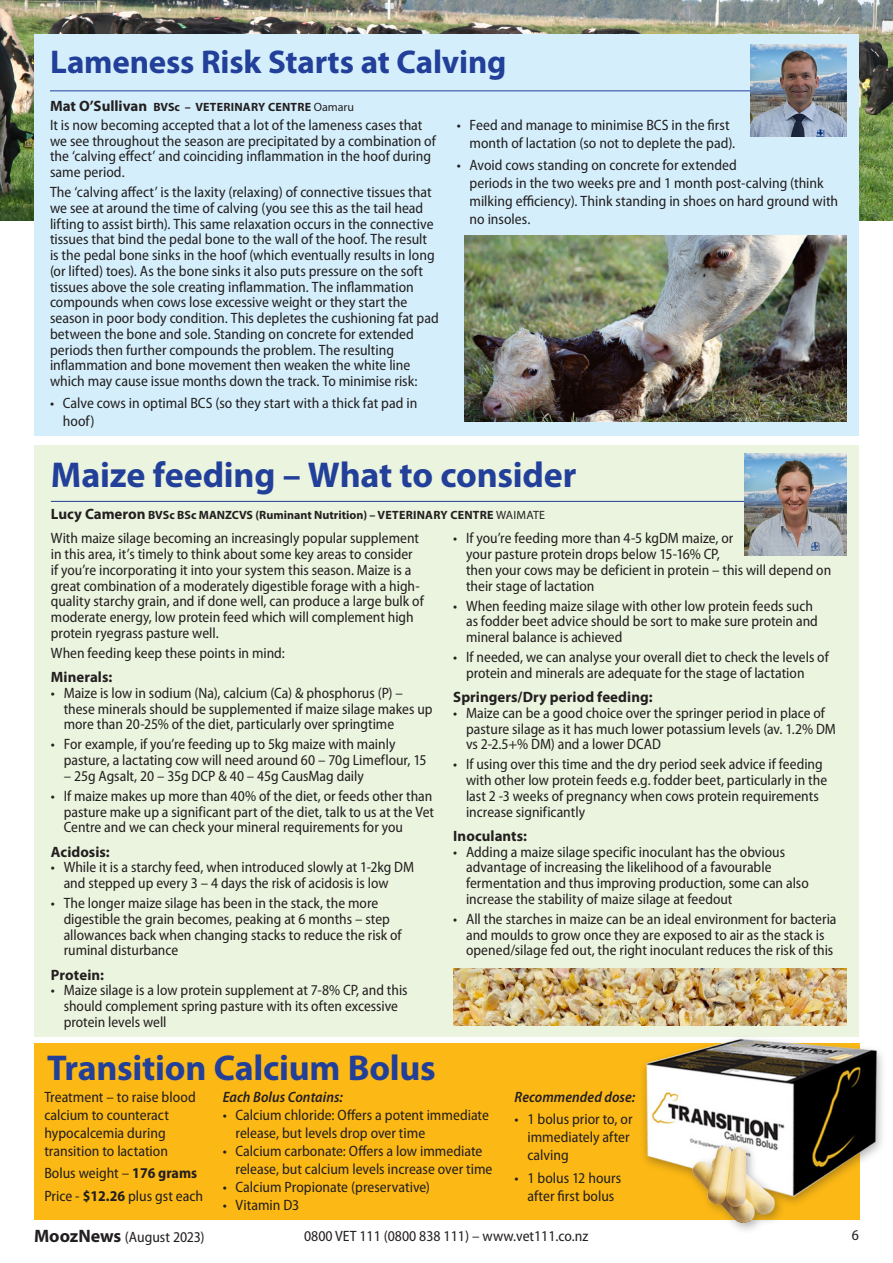
<style>
.page{position:relative;width:893px;height:1263px;background:#fff}
.page>*{position:absolute;margin:0;border:0;box-sizing:border-box;transform-origin:0 0}
.text{font:700 36px "Myriad Pro";letter-spacing:-.005em;color:#223f99}
.t1{font:700 33px "Myriad Pro";letter-spacing:-.005em;color:#223f99}
.Bullet_Points{font:semi-condensed 15px/15.8px "Myriad Pro";color:#231f20}
.text-2{font:semi-condensed 15px/15.8px "Myriad Pro";color:#231f20}
.text-3{font:700 15px "Myriad Pro";letter-spacing:.005em;color:#231f20}
.t2{font:italic 600 semi-condensed 15px "Myriad Pro";letter-spacing:.005em;color:#231f20}
.text-4{font:700 12px "Myriad Pro";letter-spacing:.005em;color:#231f20}
.s1{font-size:15px}
.s2{font-weight:400}
.s3{font-weight:700}
.s4{font-weight:700;font-stretch:normal;font-size:18px}
</style>
<div class="page">
<img style="left:0;top:0;width:893px;height:221px">
<div style="left:34px;top:34px;width:825px;height:401px;background:#d4effb"></div>
<hr style="left:50px;top:90px;width:700px;height:1px;background:#223f99">
<img style="left:750px;top:45px;width:96px;height:91px">
<div style="left:34px;top:445px;width:825px;height:591px;background:#ebf4de"></div>
<hr style="left:51px;top:501px;width:698px;height:1px;background:#223f99">
<img style="left:744px;top:453px;width:102px;height:102px">
<img style="left:465px;top:235px;width:381px;height:186px">
<div style="left:34px;top:1044px;width:826px;height:176px;background:#fcb814"></div>
<img style="left:597px;top:1013px;width:286px;height:191px">
<img style="left:680px;top:1119px;width:106px;height:111px">
<img style="left:453px;top:968px;width:393px;height:57px">
<p class="t1" style="left:50px;top:40px;width:458px">Lameness Risk Starts at Calving</p>
<p class="Bullet_Points" style="left:50px;top:117px;width:387px">It is now becoming accepted that a lot of the lameness cases that we see throughout the season are precipitated by a combination of the ‘calving effect’ and coinciding inflammation in the hoof during same period.</p>
<p class="Bullet_Points" style="left:50px;top:184px;width:390px">The ‘calving affect’ is the laxity (relaxing) of connective tissues that we see at around the time of calving (you see this as the tail head lifting to assist birth). This same relaxation occurs in the connective tissues that bind the pedal bone to the wall of the hoof. The result is the pedal bone sinks in the hoof (which eventually results in long (or lifted) toes). As the bone sinks it also puts pressure on the soft tissues above the sole creating inflammation. The inflammation compounds when cows lose excessive weight or they start the season in poor body condition. This depletes the cushioning fat pad between the bone and sole. Standing on concrete for extended periods then further compounds the problem. The resulting inflammation and bone movement then weaken the white line which may cause issue months down the track. To minimise risk:</p>
<p class="Bullet_Points" style="left:63px;top:395px;width:356px;line-height:18px;text-indent:-13px">• Calve cows in optimal BCS (so they start with a thick fat pad in hoof)</p>
<p class="text-4" style="left:50px;top:100px;width:306px"><span class="s1">Mat O’Sullivan</span> BVSc – VETERINARY CENTRE <span class="s2">Oamaru</span></p>
<p class="Bullet_Points" style="left:470px;top:116px;width:267px;line-height:18px;text-indent:-13px">• Feed and manage to minimise BCS in the first month of lactation (so not to deplete the pad).</p>
<p class="Bullet_Points" style="left:470px;top:156px;width:370px;line-height:18px;text-indent:-13px">• Avoid cows standing on concrete for extended<br>periods in the two weeks pre and 1 month post-calving (think milking efficiency). Think standing in shoes on hard ground with no insoles.</p>
<p class="text" style="left:51px;top:452px;width:527px">Maize feeding – What to consider</p>
<p class="text-4" style="left:51px;top:507px;width:496px"><span class="s1">Lucy Cameron</span> BVSc BSc MANZCVS (Ruminant Nutrition) – VETERINARY CENTRE <span class="s2">WAIMATE</span></p>
<p class="text-2" style="left:51px;top:531px;width:374px">With maize silage becoming an increasingly popular supplement in this area, it’s timely to think about some key areas to consider if you’re incorporating it into your system this season. Maize is a great combination of a moderately digestible forage with a high&shy;quality starchy grain, and if done well, can produce a large bulk of moderate energy, low protein feed which will complement high protein ryegrass pasture well.</p>
<p class="text-2" style="left:51px;top:645px;width:235px">When feeding keep these points in mind:</p>
<p class="text-3" style="left:51px;top:667px;width:63px">Minerals:</p>
<p class="Bullet_Points" style="left:64px;top:685px;width:370px;text-indent:-13px">• Maize is low in sodium (Na), calcium (Ca) &amp; phosphorus (P) – these minerals should be supplemented if maize silage makes up more than 20-25% of the diet, particularly over springtime</p>
<p class="Bullet_Points" style="left:64px;top:737px;width:364px;text-indent:-13px">• For example, if you’re feeding up to 5kg maize with mainly pasture, a lactating cow will need around 60 – 70g Limeflour, 15</p>
<p class="Bullet_Points" style="left:64px;top:768px;width:302px">– 25g Agsalt, 20 – 35g DCP &amp; 40 – 45g CausMag daily</p>
<p class="Bullet_Points" style="left:64px;top:788px;width:372px;text-indent:-13px">• If maize makes up more than 40% of the diet, or feeds other than pasture make up a significant part of the diet, talk to us at the Vet<br>Centre and we can check your mineral requirements for you</p>
<p class="text-3" style="left:51px;top:842px;width:60px">Acidosis:</p>
<p class="Bullet_Points" style="left:64px;top:860px;width:352px;text-indent:-13px">• While it is a starchy feed, when introduced slowly at 1-2kg DM and stepped up every 3 – 4 days the risk of acidosis is low</p>
<p class="Bullet_Points" style="left:64px;top:895px;width:339px;text-indent:-13px">• The longer maize silage has been in the stack, the more digestible the grain becomes, peaking at 6 months – step allowances back when changing stacks to reduce the risk of ruminal disturbance</p>
<p class="text-3" style="left:51px;top:965px;width:55px">Protein:</p>
<p class="Bullet_Points" style="left:64px;top:983px;width:345px;text-indent:-13px">• Maize silage is a low protein supplement at 7-8% CP, and this should complement spring pasture with its often excessive protein levels well</p>
<p class="Bullet_Points" style="left:466px;top:531px;width:367px;text-indent:-13px">• If you’re feeding more than 4-5 kgDM maize, or<br>your pasture protein drops below 15-16% CP,<br>then your cows may be deficient in protein – this will depend on their stage of lactation</p>
<p class="Bullet_Points" style="left:466px;top:598px;width:353px;text-indent:-13px">• When feeding maize silage with other low protein feeds such as fodder beet advice should be sort to make sure protein and mineral balance is achieved</p>
<p class="Bullet_Points" style="left:466px;top:649px;width:364px;text-indent:-13px">• If needed, we can analyse your overall diet to check the levels of protein and minerals are adequate for the stage of lactation</p>
<p class="text-3" style="left:453px;top:687px;width:201px">Springers/Dry period feeding:</p>
<p class="Bullet_Points" style="left:466px;top:705px;width:371px;text-indent:-13px">• Maize can be a good choice over the springer period in place of pasture silage as it has much lower potassium levels (av. 1.2% DM vs 2-2.5+% DM) and a lower DCAD</p>
<p class="Bullet_Points" style="left:466px;top:757px;width:363px;text-indent:-13px">• If using over this time and the dry period seek advice if feeding with other low protein feeds e.g. fodder beet, particularly in the last 2 -3 weeks of pregnancy when cows protein requirements increase significantly</p>
<p class="text-3" style="left:453px;top:826px;width:75px">Inoculants:</p>
<p class="Bullet_Points" style="left:466px;top:844px;width:344px;text-indent:-13px">• Adding a maize silage specific inoculant has the obvious advantage of increasing the likelihood of a favourable fermentation and thus improving production, some can also increase the stability of maize silage at feedout</p>
<p class="Bullet_Points" style="left:466px;top:911px;width:372px;text-indent:-13px">• All the starches in maize can be an ideal environment for bacteria and moulds to grow once they are exposed to air as the stack is opened/silage fed out, the right inoculant reduces the risk of this</p>
<p class="text" style="left:47px;top:1044px;width:390px">Transition Calcium Bolus</p>
<p class="Bullet_Points" style="left:44px;top:1088px;width:153px;line-height:18px">Treatment – to raise blood calcium to counteract hypocalcemia during transition to lactation</p>
<p class="Bullet_Points" style="left:44px;top:1162px;width:160px;line-height:22.2px">Bolus weight – <span class="s3">176 grams<br></span>Price - <span class="s3">$12.26</span> plus gst each</p>
<p class="t2" style="left:223px;top:1088px;width:122px">Each Bolus Contains:</p>
<p class="Bullet_Points" style="left:235px;top:1106px;width:255px;line-height:18px;text-indent:-13px">• Calcium chloride: Offers a potent immediate release, but levels drop over time</p>
<p class="Bullet_Points" style="left:235px;top:1142px;width:258px;line-height:18px;text-indent:-13px">• Calcium carbonate: Offers a low immediate release, but calcium levels increase over time</p>
<p class="Bullet_Points" style="left:223px;top:1179px;width:209px">• Calcium Propionate (preservative)</p>
<p class="Bullet_Points" style="left:223px;top:1197px;width:78px">• Vitamin D3</p>
<p class="t2" style="left:515px;top:1088px;width:122px">Recommended dose:</p>
<p class="Bullet_Points" style="left:527px;top:1111px;width:107px;line-height:18px;text-indent:-13px">• 1 bolus prior to, or immediately after calving</p>
<p class="Bullet_Points" style="left:515px;top:1169px;width:108px;line-height:18px;text-align:center">• 1 bolus 12 hours after first bolus</p>
<p class="Bullet_Points" style="left:34px;top:1229px;width:172px"><span class="s4">MoozNews</span> (August 2023)</p>
<p class="Bullet_Points" style="left:304px;top:1229px;width:286px">0800 VET 111 (0800 838 111) – www.vet111.co.nz</p>
<p class="Bullet_Points" style="left:852px;top:1227px;width:9px">6</p>
</div>
